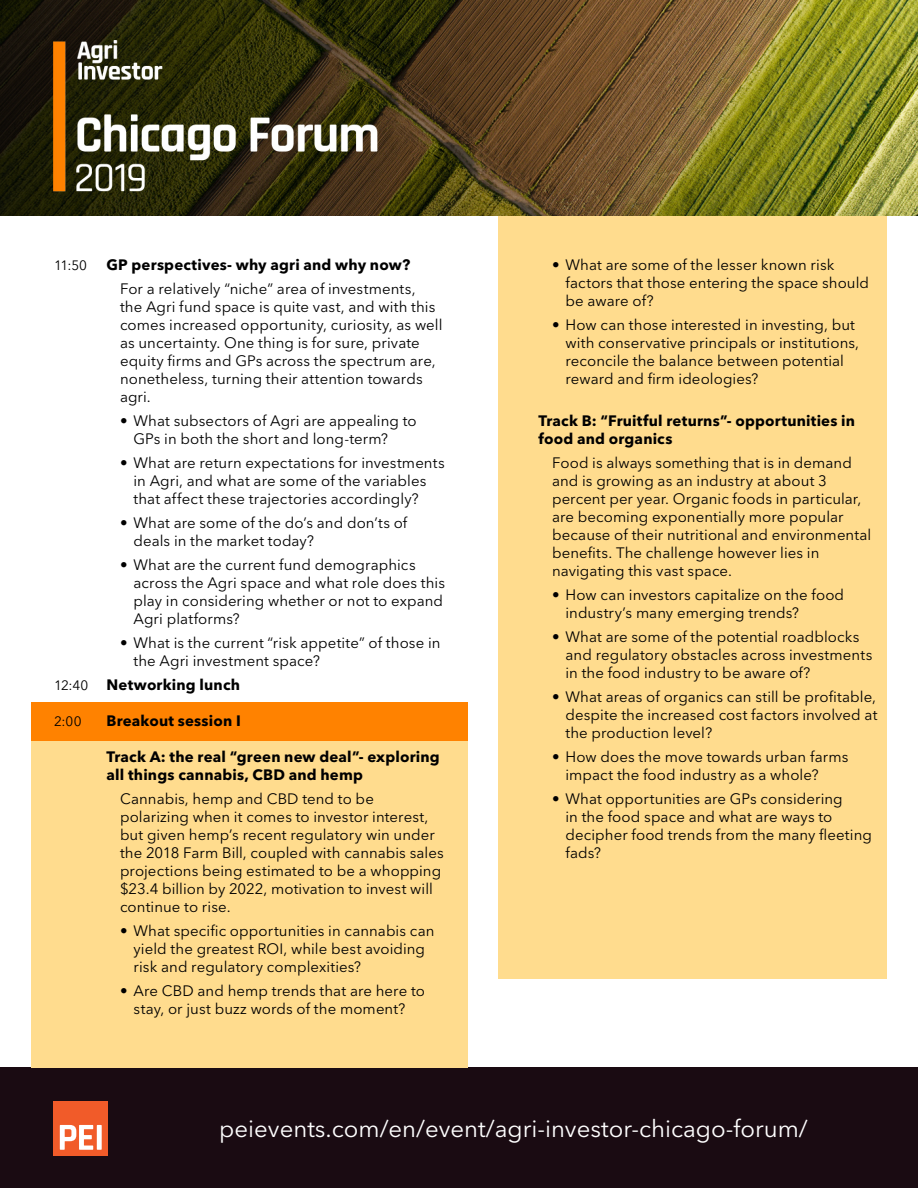
<style>
.page{position:relative;width:918px;height:1188px;background:#fff}
.page>*{position:absolute;margin:0;border:0;box-sizing:border-box;transform-origin:0 0}
.t1{font:24px "Avenir Next LT Pro";color:#fff}
.t2{font:15px/18px "Avenir Next LT Pro";letter-spacing:.005em;color:#000}
.t3{font:700 15px/18px "Avenir Next LT Pro";letter-spacing:.01em;color:#000}
.t4{font:13.5px "Avenir Next LT Pro";color:#000}
.s1{font-weight:400;font-size:13.5px}
</style>
<div class="page">
<img style="left:0;top:0;width:918px;height:216px">
<img style="left:54px;top:39px;width:371px;height:157px">
<div style="left:0;top:1067px;width:918px;height:121px;background:#1a0b12"></div>
<div style="left:54px;top:1102px;width:54px;height:54px;background:#f15b29"></div>
<svg style="left:60px;top:1125px;width:42px;height:25px"></svg>
<div style="left:31px;top:702px;width:437px;height:365px;background:#ffdc8e"></div>
<div style="left:498px;top:216px;width:389px;height:762px;background:#ffdc8e"></div>
<div style="left:31px;top:702px;width:437px;height:39px;background:#ff8200"></div>
<p class="t4" style="left:54px;top:257px;width:35px">11:50</p>
<p class="t3" style="left:106px;top:256px;width:305px">GP perspectives- why agri and why now?</p>
<p class="t2" style="left:120px;top:280px;width:324px">For a relatively “niche” area of investments,<br>the Agri fund space is quite vast, and with this comes increased opportunity, curiosity, as well as uncertainty. One thing is for sure, private equity firms and GPs across the spectrum are, nonetheless, turning their attention towards agri.</p>
<p class="t2" style="left:134px;top:412px;width:285px;text-indent:-14px">• What subsectors of Agri are appealing to<br>GPs in both the short and long-term?</p>
<p class="t2" style="left:134px;top:454px;width:313px;text-indent:-14px">• What are return expectations for investments in Agri, and what are some of the variables that affect these trajectories accordingly?</p>
<p class="t2" style="left:134px;top:514px;width:275px;text-indent:-14px">• What are some of the do’s and don’ts of deals in the market today?</p>
<p class="t2" style="left:134px;top:556px;width:313px;text-indent:-14px">• What are the current fund demographics across the Agri space and what role does this play in considering whether or not to expand Agri platforms?</p>
<p class="t2" style="left:134px;top:634px;width:309px;text-indent:-14px">• What is the current “risk appetite” of those in the Agri investment space?</p>
<p class="t3" style="left:54px;top:676px;width:188px"><span class="s1">12:40</span> Networking lunch</p>
<p class="t4" style="left:54px;top:713px;width:29px">2:00</p>
<p class="t3" style="left:106px;top:712px;width:136px">Breakout session I</p>
<p class="t3" style="left:106px;top:748px;width:335px">Track A: the real “green new deal”- exploring all things cannabis, CBD and hemp</p>
<p class="t2" style="left:120px;top:790px;width:325px">Cannabis, hemp and CBD tend to be polarizing when it comes to investor interest, but given hemp’s recent regulatory win under the 2018 Farm Bill, coupled with cannabis sales projections being estimated to be a whopping $23.4 billion by 2022, motivation to invest will continue to rise.</p>
<p class="t2" style="left:134px;top:922px;width:303px;text-indent:-14px">• What specific opportunities in cannabis can yield the greatest ROI, while best avoiding risk and regulatory complexities?</p>
<p class="t2" style="left:120px;top:982px;width:306px;text-align:center">• Are CBD and hemp trends that are here to stay, or just buzz words of the moment?</p>
<p class="t2" style="left:566px;top:256px;width:305px;text-indent:-14px">• What are some of the lesser known risk factors that those entering the space should be aware of?</p>
<p class="t2" style="left:566px;top:316px;width:295px;text-indent:-14px">• How can those interested in investing, but with conservative principals or institutions, reconcile the balance between potential reward and firm ideologies?</p>
<p class="t3" style="left:538px;top:412px;width:318px">Track B: “Fruitful returns”- opportunities in food and organics</p>
<p class="t2" style="left:552px;top:454px;width:321px">Food is always something that is in demand and is growing as an industry at about 3 percent per year. Organic foods in particular, are becoming exponentially more popular because of their nutritional and environmental benefits. The challenge however lies in navigating this vast space.</p>
<p class="t2" style="left:566px;top:586px;width:280px;text-indent:-14px">• How can investors capitalize on the food industry’s many emerging trends?</p>
<p class="t2" style="left:566px;top:628px;width:308px;text-indent:-14px">• What are some of the potential roadblocks and regulatory obstacles across investments in the food industry to be aware of?</p>
<p class="t2" style="left:566px;top:688px;width:314px;text-align:justify;text-indent:-14px">• What areas of organics can still be profitable, despite the increased cost factors involved at the production level?</p>
<p class="t2" style="left:566px;top:748px;width:285px;text-indent:-14px">• How does the move towards urban farms impact the food industry as a whole?</p>
<p class="t2" style="left:566px;top:790px;width:308px;text-indent:-14px">• What opportunities are GPs considering<br>in the food space and what are ways to decipher food trends from the many fleeting fads?</p>
<h1 class="t1" style="left:219px;top:1114px;width:590px">peievents.com/en/event/agri-investor-chicago-forum/</h1>
</div>
